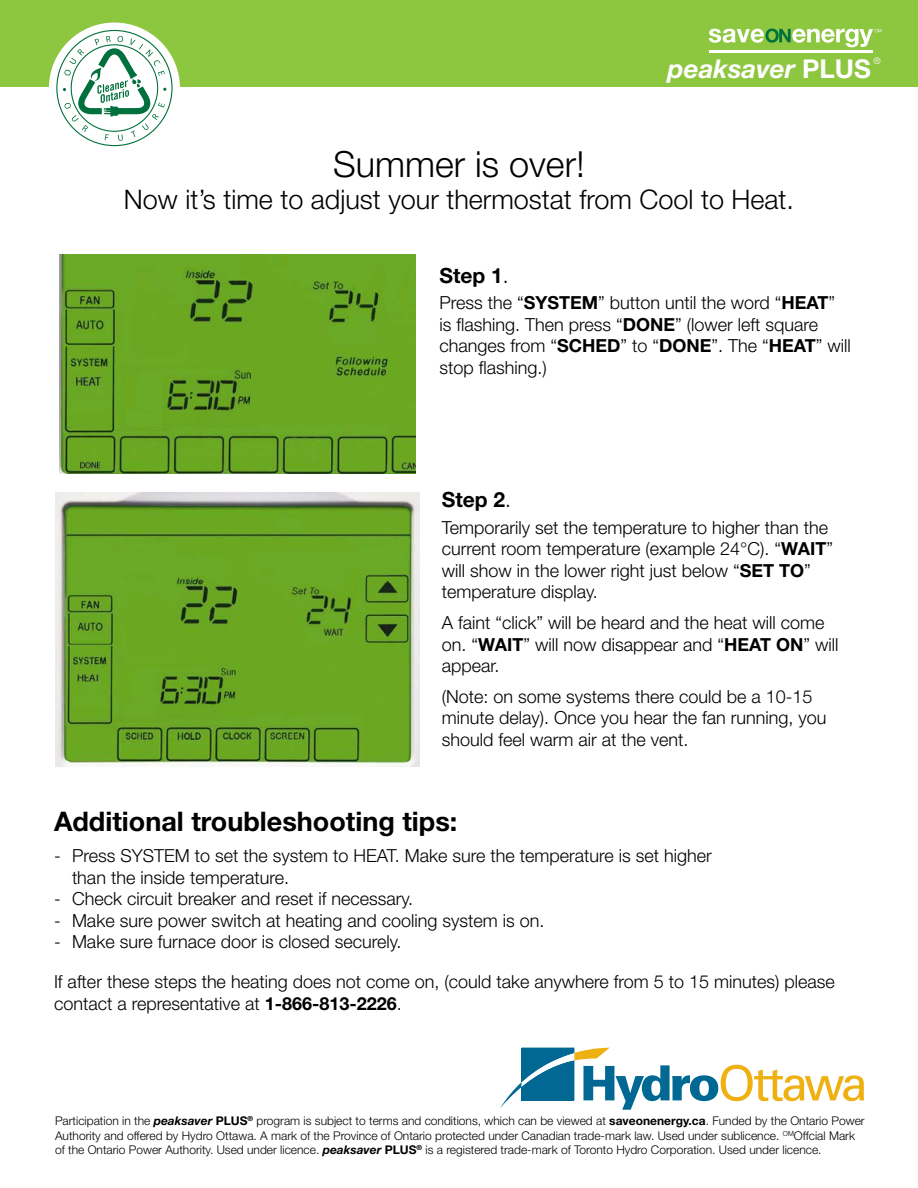
<style>
.page{position:relative;width:918px;height:1188px;background:#fff}
.page>*{position:absolute;margin:0;border:0;box-sizing:border-box;transform-origin:0 0}
.t1{font:300 36px "Helvetica Neue LT Std";color:#000}
.t2{font:300 27px "Helvetica Neue LT Std";color:#000}
.t3{font:700 27px "Helvetica Neue LT Std";color:#000}
.t4{font:italic 700 25.95px "Helvetica Neue LT Std";color:#fff}
.t5{font:700 21px "Helvetica Neue LT Std";color:#000}
.t6{font:300 18px/21.6px "Helvetica Neue LT Std";color:#000}
.t7{font:300 12px/14.4px "Helvetica Neue LT Std";color:#000}
.t8{font:300 9.15px "Helvetica Neue LT Std";color:#fff}
.s1{font-style:normal}
.s2{font-weight:300}
.s3{font-weight:700}
.s4{font-weight:700;font-style:italic}
</style>
<div class="page">
<div style="left:0;top:0;width:918px;height:87px;background:#8dc63f"></div>
<svg style="left:709px;top:29px;width:173px;height:18px"></svg>
<div style="left:49px;top:23px;width:131px;height:131px;background:#fff;border-radius:50%"></div>
<svg style="left:57px;top:30px;width:115px;height:116px"></svg>
<hr style="left:709px;top:50px;width:164px;height:3px;background:#fff">
<svg style="left:63px;top:36px;width:103px;height:105px"></svg>
<img style="left:59px;top:254px;width:357px;height:220px">
<img style="left:55px;top:492px;width:365px;height:274px">
<svg style="left:500px;top:1048px;width:364px;height:62px"></svg>
<p class="t4" style="left:668px;top:52px;width:204px">peaksaver <span class="s1">PLUS</span></p>
<p class="t8" style="left:873px;top:55px;width:9px">®</p>
<h1 class="t1" style="left:333px;top:142px;width:253px">Summer is over!</h1>
<h2 class="t2" style="left:124px;top:183px;width:672px">Now it’s time to adjust your thermostat from Cool to Heat.</h2>
<h3 class="t5" style="left:440px;top:262px;width:71px">Step 1<span class="s2">.</span></h3>
<p class="t6" style="left:440px;top:291px;width:413px">Press the “<span class="s3">SYSTEM</span>” button until the word “<span class="s3">HEAT</span>” is flashing. Then press “<span class="s3">DONE</span>” (lower left square changes from “<span class="s3">SCHED</span>” to “<span class="s3">DONE</span>”. The “<span class="s3">HEAT</span>” will stop flashing.)</p>
<h3 class="t5" style="left:442px;top:487px;width:71px">Step 2<span class="s2">.</span></h3>
<p class="t6" style="left:442px;top:516px;width:393px">Temporarily set the temperature to higher than the current room temperature (example 24°C). “<span class="s3">WAIT</span>” will show in the lower right just below “<span class="s3">SET TO</span>” temperature display.</p>
<p class="t6" style="left:442px;top:611px;width:398px">A faint “click” will be heard and the heat will come on. “<span class="s3">WAIT</span>” will now disappear and “<span class="s3">HEAT ON</span>” will appear.</p>
<p class="t6" style="left:442px;top:685px;width:386px">(Note: on some systems there could be a 10-15 minute delay). Once you hear the fan running, you should feel warm air at the vent.</p>
<h4 class="t3" style="left:54px;top:805px;width:405px">Additional troubleshooting tips:</h4>
<p class="t6" style="left:72px;top:844px;width:641px;text-indent:-18px">- Press SYSTEM to set the system to HEAT. Make sure the temperature is set higher than the inside temperature.</p>
<p class="t6" style="left:54px;top:888px;width:361px">- Check circuit breaker and reset if necessary.</p>
<p class="t6" style="left:54px;top:909px;width:492px">- Make sure power switch at heating and cooling system is on.</p>
<p class="t6" style="left:54px;top:931px;width:349px">- Make sure furnace door is closed securely.</p>
<p class="t6" style="left:54px;top:970px;width:782px">If after these steps the heating does not come on, (could take anywhere from 5 to 15 minutes) please contact a representative at <span class="s3">1-866-813-2226</span>.</p>
<p class="t7" style="left:55px;top:1114px;width:811px">Participation in the <span class="s4">peaksaver</span> <span class="s3">PLUS</span><sup>®</sup> program is subject to terms and conditions, which can be viewed at <span class="s3">saveonenergy.ca</span>. Funded by the Ontario Power<br>Authority and offered by Hydro Ottawa. A mark of the Province of Ontario protected under Canadian trade-mark law. Used under sublicence. <sup>OM</sup>Offcial Mark of the Ontario Power Authority. Used under licence. <span class="s4">peaksaver</span> <span class="s3">PLUS</span><sup>®</sup> is a registered trade-mark of Toronto Hydro Corporation. Used under licence.</p>
</div>
